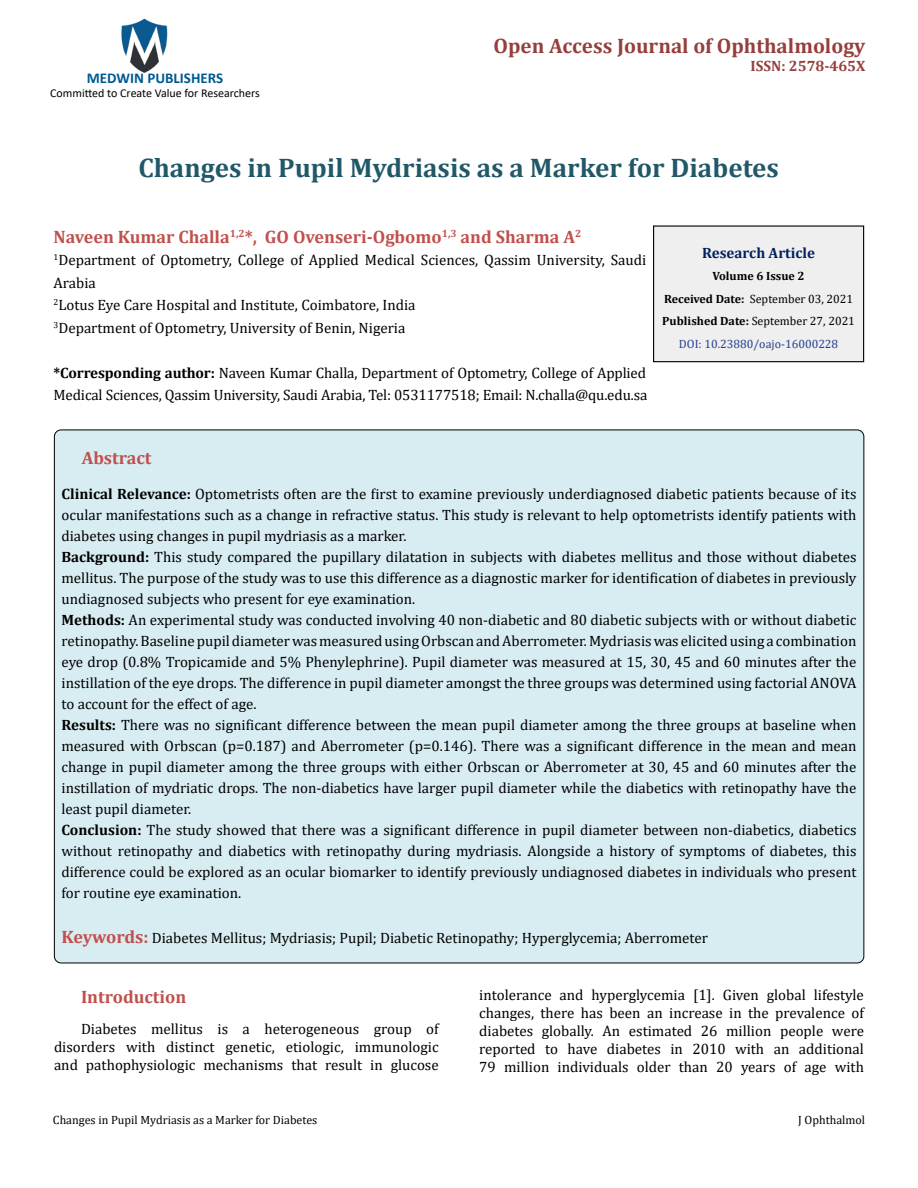
<style>
.page{position:relative;width:918px;height:1188px;background:#fff}
.page>*{position:absolute;margin:0;border:0;box-sizing:border-box;transform-origin:0 0}
.t1{font:700 27px "Cambria";color:#215868}
.t2{font:700 21px "Cambria";color:#953f3c}
.t3{font:700 18px "Cambria";color:#c0504d}
.t4{font:15px/21px "Cambria";color:#000}
.t5{font:700 15px "Calibri";color:#005991}
.t6{font:700 15px "Cambria";color:#002060}
.t7{font:700 15px "Cambria";color:#953f3c}
.t8{font:700 12px/22.5px "Cambria";color:#000;text-align:center}
.t9{font:12px "Cambria";color:#000}
.t10{font:12px "Calibri";color:#000}
.s1{font-weight:700}
.s2{font-weight:400}
.s3{font-weight:400;color:#25408f}
.s4{font-weight:700;font-size:18px;color:#c0504d}
</style>
<div class="page">
<img style="left:121px;top:18px;width:47px;height:55px">
<div style="left:654px;top:226px;width:210px;height:136px;background:#efefef"></div>
<div style="left:653px;top:225px;width:211px;height:137px;border:1px solid #000"></div>
<div style="left:54px;top:430px;width:810px;height:533px;background:#d8edf2;border-radius:7px"></div>
<p class="t5" style="left:87px;top:67px;width:138px">MEDWIN PUBLISHERS</p>
<p class="t10" style="left:50px;top:85px;width:211px">Committed to Create Value for Researchers</p>
<h2 class="t2" style="left:494px;top:31px;width:373px">Open Access Journal of Ophthalmology</h2>
<p class="t7" style="left:751px;top:55px;width:116px">ISSN: 2578-465X</p>
<h1 class="t1" style="left:138px;top:149px;width:642px">Changes in Pupil Mydriasis as a Marker for Diabetes</h1>
<p class="t3" style="left:54px;top:224px;width:529px">Naveen Kumar Challa<sup>1,2</sup>*, GO Ovenseri-Ogbomo<sup>1,3</sup> and Sharma A<sup>2</sup></p>
<p class="t4" style="left:54px;top:249px;width:594px;line-height:22.5px"><sup>1</sup>Department of Optometry, College of Applied Medical Sciences, Qassim University, Saudi Arabia<br><sup>2</sup>Lotus Eye Care Hospital and Institute, Coimbatore, India<br><sup>3</sup>Department of Optometry, University of Benin, Nigeria</p>
<p class="t4" style="left:54px;top:361px;width:595px;line-height:22.5px"><span class="s1">*Corresponding author:</span> Naveen Kumar Challa, Department of Optometry, College of Applied<br>Medical Sciences, Qassim University, Saudi Arabia, Tel: 0531177518; Email: N.challa@qu.edu.sa</p>
<p class="t6" style="left:702px;top:242px;width:114px">Research Article</p>
<p class="t8" style="left:662px;top:265px;width:194px">Volume 6 Issue 2<br>Received Date: <span class="s2">September 03, 2021<br></span>Published Date: <span class="s2">September 27, 2021<br></span><span class="s3">DOI: 10.23880/oajo-16000228</span></p>
<p class="t3" style="left:82px;top:446px;width:71px">Abstract</p>
<p class="t4" style="left:62px;top:483px;width:797px"><span class="s1">Clinical Relevance:</span> Optometrists often are the first to examine previously underdiagnosed diabetic patients because of its ocular manifestations such as a change in refractive status. This study is relevant to help optometrists identify patients with diabetes using changes in pupil mydriasis as a marker.<br><span class="s1">Background:</span> This study compared the pupillary dilatation in subjects with diabetes mellitus and those without diabetes mellitus. The purpose of the study was to use this difference as a diagnostic marker for identification of diabetes in previously undiagnosed subjects who present for eye examination.<br><span class="s1">Methods:</span> An experimental study was conducted involving 40 non-diabetic and 80 diabetic subjects with or without diabetic retinopathy. Baseline pupil diameter was measured using Orbscan and Aberrometer. Mydriasis was elicited using a combination eye drop (0.8% Tropicamide and 5% Phenylephrine). Pupil diameter was measured at 15, 30, 45 and 60 minutes after the instillation of the eye drops. The difference in pupil diameter amongst the three groups was determined using factorial ANOVA to account for the effect of age.<br><span class="s1">Results:</span> There was no significant difference between the mean pupil diameter among the three groups at baseline when measured with Orbscan (p=0.187) and Aberrometer (p=0.146). There was a significant difference in the mean and mean change in pupil diameter among the three groups with either Orbscan or Aberrometer at 30, 45 and 60 minutes after the instillation of mydriatic drops. The non-diabetics have larger pupil diameter while the diabetics with retinopathy have the least pupil diameter.<br><span class="s1">Conclusion:</span> The study showed that there was a significant difference in pupil diameter between non-diabetics, diabetics without retinopathy and diabetics with retinopathy during mydriasis. Alongside a history of symptoms of diabetes, this difference could be explored as an ocular biomarker to identify previously undiagnosed diabetes in individuals who present for routine eye examination.</p>
<p class="t4" style="left:62px;top:927px;width:648px"><span class="s4">Keywords:</span> Diabetes Mellitus; Mydriasis; Pupil; Diabetic Retinopathy; Hyperglycemia; Aberrometer</p>
<p class="t3" style="left:81px;top:984px;width:107px">Introduction</p>
<p class="t4" style="left:54px;top:1020px;width:386px;line-height:18px;text-align:justify;text-indent:27px">Diabetes mellitus is a heterogeneous group of disorders with distinct genetic, etiologic, immunologic and pathophysiologic mechanisms that result in glucose</p>
<p class="t4" style="left:479px;top:986px;width:386px;line-height:18px;text-align:justify">intolerance and hyperglycemia [1]. Given global lifestyle changes, there has been an increase in the prevalence of diabetes globally. An estimated 26 million people were reported to have diabetes in 2010 with an additional 79 million individuals older than 20 years of age with</p>
<p class="t9" style="left:53px;top:1113px;width:266px">Changes in Pupil Mydriasis as a Marker for Diabetes</p>
<p class="t9" style="left:798px;top:1113px;width:68px">J Ophthalmol</p>
</div>
